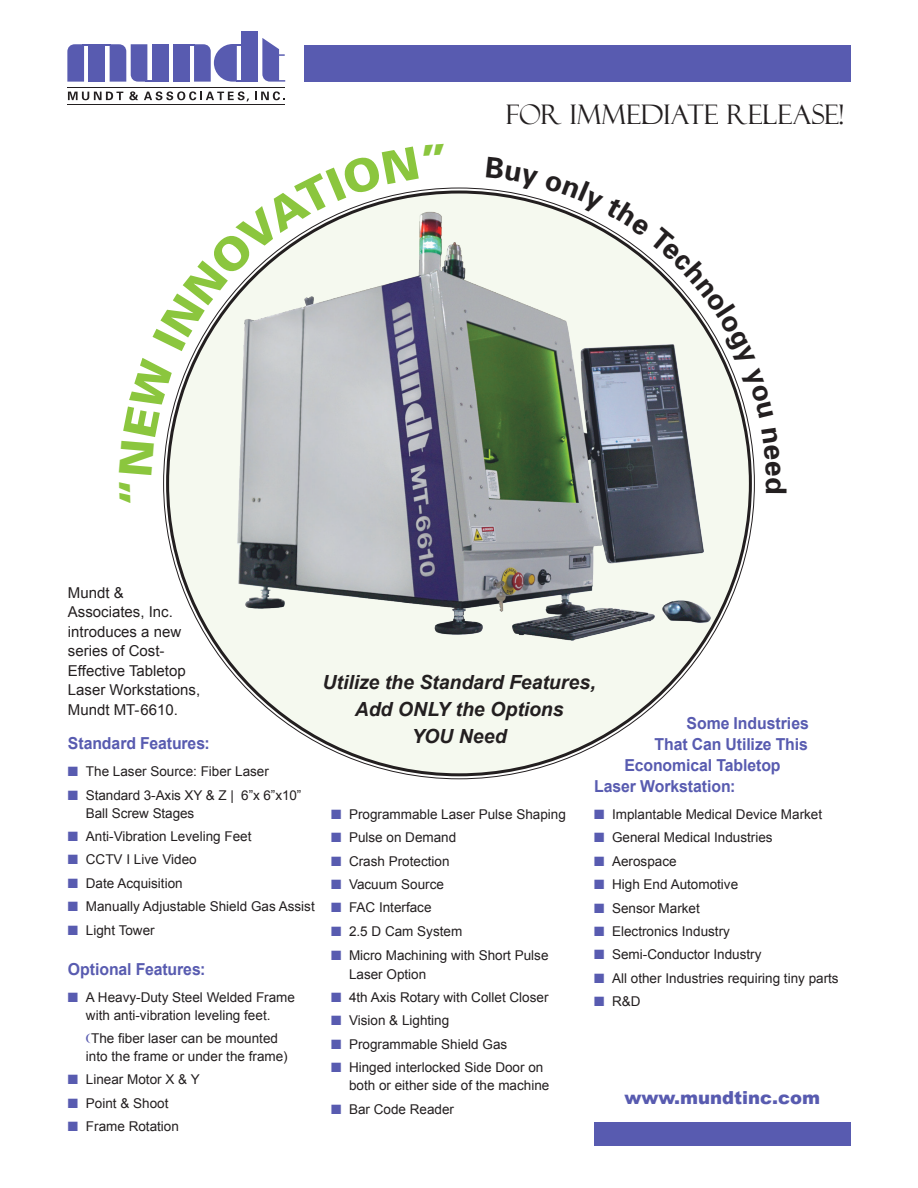
<style>
.page{position:relative;width:918px;height:1188px;background:#fff}
.page>*{position:absolute;margin:0;border:0;box-sizing:border-box;transform-origin:0 0}
.t1{font:700 28.5px "Univers";color:#231f20}
.t2{font:27px "Felix Titling";letter-spacing:.005em;color:#231f20}
.t3{font:italic 700 19.5px/27px "Arial";color:#231f20;text-align:center}
.t4{font:900 18px "Arial";color:#585bb0}
.t5{font:700 16.5px "Arial";letter-spacing:-.005em;color:#585bb0;scale:.96 1}
.t6{font:15px/19.5px "Arial";color:#231f20}
.t7{font:13.5px/18px "Arial";color:#231f20}
.s1{color:#585bb0}
</style>
<div class="page">
<div style="left:166px;top:191px;width:586px;height:585px;background:#f5f9ef;border-radius:50%"></div>
<div style="left:88px;top:44px;width:17px;height:38px;background:#585bb0"></div>
<div style="left:152px;top:44px;width:16px;height:38px;background:#585bb0"></div>
<div style="left:173px;top:44px;width:17px;height:38px;background:#585bb0"></div>
<div style="left:241px;top:31px;width:17px;height:51px;background:#585bb0"></div>
<svg style="left:262px;top:38px;width:23px;height:44px"></svg>
<svg style="left:67px;top:44px;width:21px;height:38px"></svg>
<svg style="left:190px;top:44px;width:51px;height:38px"></svg>
<svg style="left:105px;top:44px;width:47px;height:38px"></svg>
<hr style="left:67px;top:87px;width:218px;height:1px;background:#231f20">
<hr style="left:67px;top:104px;width:218px;height:1px;background:#231f20">
<svg style="left:68px;top:92px;width:55px;height:8px"></svg>
<svg style="left:129px;top:91px;width:9px;height:9px"></svg>
<svg style="left:144px;top:91px;width:105px;height:10px"></svg>
<svg style="left:255px;top:91px;width:29px;height:9px"></svg>
<div style="left:305px;top:45px;width:546px;height:36px;background:#585bb0"></div>
<img style="left:189px;top:200px;width:559px;height:472px">
<div style="left:594px;top:1122px;width:257px;height:24px;background:#585bb0"></div>
<svg style="left:163px;top:408px;width:10px;height:67px"></svg>
<svg style="left:189px;top:187px;width:256px;height:164px"></svg>
<svg style="left:486px;top:188px;width:18px;height:3px"></svg>
<svg style="left:544px;top:200px;width:204px;height:219px"></svg>
<h2 class="t2" style="left:506px;top:99px;width:339px">FOR IMMEDIATE RELEASE!</h2>
<h1 class="t1" style="left:795px;top:477px;width:19px;rotate:90deg">d</h1>
<p class="t6" style="left:68px;top:583px;width:134px">Mundt &amp;<br>Associates, Inc. introduces a new series of Cost-<br>Effective Tabletop<br>Laser Workstations,<br>Mundt MT-6610.</p>
<p class="t5" style="left:68px;top:732px;width:149px">Standard Features:</p>
<p class="t7" style="left:68px;top:763px;width:203px"><span class="s1">■</span> The Laser Source: Fiber Laser</p>
<p class="t7" style="left:86px;top:786px;width:217px;text-indent:-18px"><span class="s1">■</span> Standard 3-Axis XY &amp; Z | 6”x 6”x10”<br>Ball Screw Stages</p>
<p class="t7" style="left:68px;top:827px;width:185px"><span class="s1">■</span> Anti-Vibration Leveling Feet</p>
<p class="t7" style="left:68px;top:851px;width:130px"><span class="s1">■</span> CCTV I Live Video</p>
<p class="t7" style="left:68px;top:874px;width:116px"><span class="s1">■</span> Date Acquisition</p>
<p class="t7" style="left:68px;top:898px;width:248px"><span class="s1">■</span> Manually Adjustable Shield Gas Assist</p>
<p class="t7" style="left:68px;top:921px;width:88px"><span class="s1">■</span> Light Tower</p>
<p class="t5" style="left:68px;top:958px;width:145px">Optional Features:</p>
<p class="t7" style="left:68px;top:988px;width:229px;text-align:center"><span class="s1">■</span> A Heavy-Duty Steel Welded Frame with anti-vibration leveling feet.</p>
<p class="t7" style="left:86px;top:1029px;width:203px;text-align:center">The fiber laser can be mounted into the frame or under the frame)</p>
<p class="t7" style="left:68px;top:1071px;width:133px"><span class="s1">■</span> Linear Motor X &amp; Y</p>
<p class="t7" style="left:68px;top:1094px;width:102px"><span class="s1">■</span> Point &amp; Shoot</p>
<p class="t7" style="left:68px;top:1118px;width:113px"><span class="s1">■</span> Frame Rotation</p>
<h3 class="t3" style="left:323px;top:669px;width:275px">Utilize the Standard Features,<br>Add ONLY the Options<br>YOU Need</h3>
<p class="t5" style="left:687px;top:712px;width:129px">Some Industries</p>
<p class="t5" style="left:655px;top:733px;width:161px">That Can Utilize This</p>
<p class="t5" style="left:624px;top:754px;width:164px">Economical Tabletop</p>
<p class="t5" style="left:594px;top:775px;width:149px">Laser Workstation:</p>
<p class="t7" style="left:594px;top:805px;width:230px"><span class="s1">■</span> Implantable Medical Device Market</p>
<p class="t7" style="left:594px;top:829px;width:180px"><span class="s1">■</span> General Medical Industries</p>
<p class="t7" style="left:594px;top:852px;width:84px"><span class="s1">■</span> Aerospace</p>
<p class="t7" style="left:594px;top:876px;width:146px"><span class="s1">■</span> High End Automotive</p>
<p class="t7" style="left:594px;top:899px;width:107px"><span class="s1">■</span> Sensor Market</p>
<p class="t7" style="left:594px;top:922px;width:137px"><span class="s1">■</span> Electronics Industry</p>
<p class="t7" style="left:594px;top:946px;width:169px"><span class="s1">■</span> Semi-Conductor Industry</p>
<p class="t7" style="left:594px;top:969px;width:246px"><span class="s1">■</span> All other Industries requiring tiny parts</p>
<p class="t7" style="left:594px;top:993px;width:48px"><span class="s1">■</span> R&amp;D</p>
<p class="t7" style="left:331px;top:805px;width:236px"><span class="s1">■</span> Programmable Laser Pulse Shaping</p>
<p class="t7" style="left:331px;top:829px;width:127px"><span class="s1">■</span> Pulse on Demand</p>
<p class="t7" style="left:331px;top:852px;width:120px"><span class="s1">■</span> Crash Protection</p>
<p class="t7" style="left:331px;top:875px;width:115px"><span class="s1">■</span> Vacuum Source</p>
<p class="t7" style="left:331px;top:899px;width:102px"><span class="s1">■</span> FAC Interface</p>
<p class="t7" style="left:331px;top:922px;width:133px"><span class="s1">■</span> 2.5 D Cam System</p>
<p class="t7" style="left:349px;top:946px;width:201px;line-height:18.8px;text-indent:-18px"><span class="s1">■</span> Micro Machining with Short Pulse<br>Laser Option</p>
<p class="t7" style="left:331px;top:988px;width:219px"><span class="s1">■</span> 4th Axis Rotary with Collet Closer</p>
<p class="t7" style="left:331px;top:1012px;width:120px"><span class="s1">■</span> Vision &amp; Lighting</p>
<p class="t7" style="left:331px;top:1035px;width:178px"><span class="s1">■</span> Programmable Shield Gas</p>
<p class="t7" style="left:349px;top:1059px;width:202px;text-indent:-18px"><span class="s1">■</span> Hinged interlocked Side Door on both or either side of the machine</p>
<p class="t7" style="left:331px;top:1100px;width:125px"><span class="s1">■</span> Bar Code Reader</p>
<h3 class="t4" style="left:625px;top:1085px;width:197px">www.mundtinc.com</h3>
</div>
